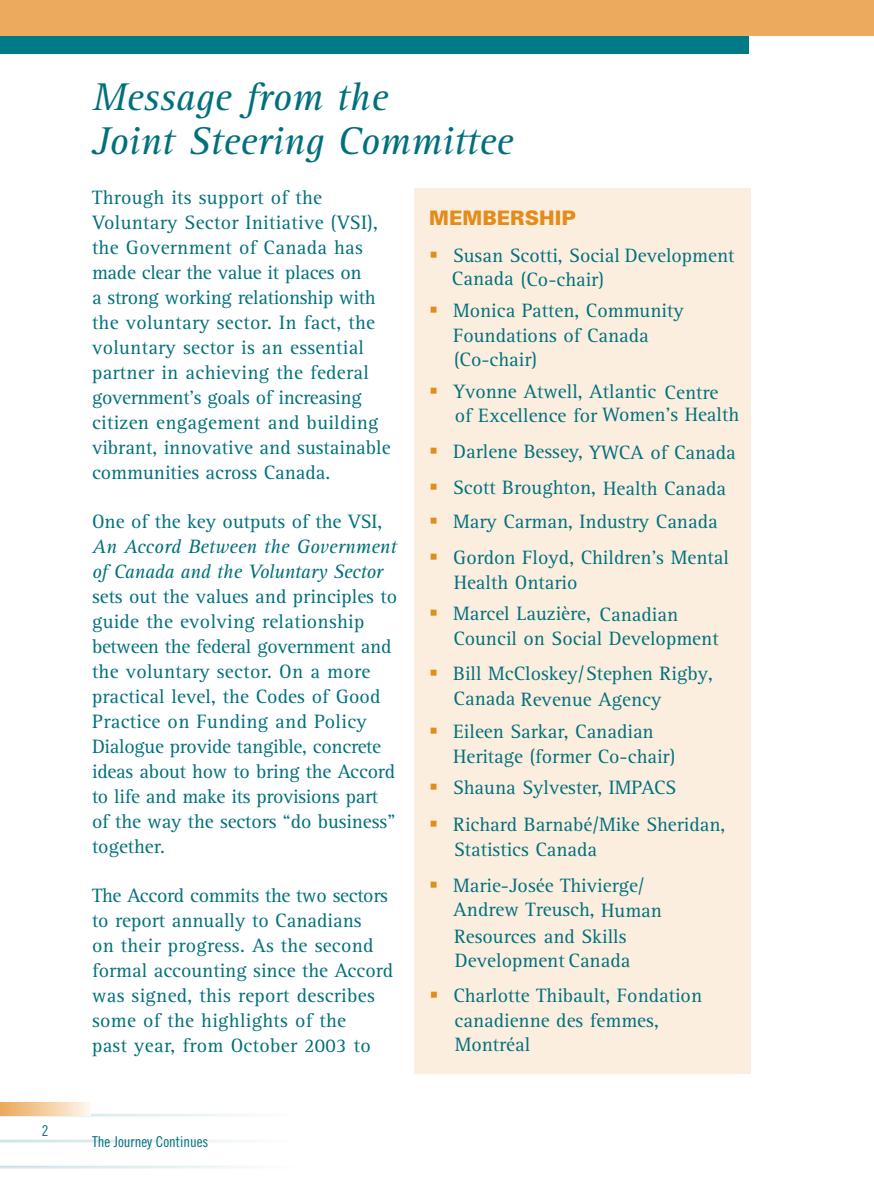
<style>
.page{position:relative;width:874px;height:1188px;background:#fff}
.page>*{position:absolute;margin:0;border:0;box-sizing:border-box;transform-origin:0 0}
.t1{font:italic 40px/44px "Rotis Serif";color:#00707c}
.t2{font:20px/25px "Rotis Serif";color:#00707c}
.t3{font:italic 20px/25px "Rotis Serif";letter-spacing:-.015em;color:#00707c}
.t4{font:900 20px "Univers";color:#e38c19}
.t5{font:15px "Trade Gothic Cond Eighteen";color:#00707c}
</style>
<div class="page">
<img style="left:0;top:1114px;width:250px;height:55px">
<div style="left:0;top:0;width:749px;height:54px;background:#007a86"></div>
<div style="left:0;top:0;width:874px;height:36px;background:#ecaa5c"></div>
<svg style="left:0;top:1102px;width:92px;height:13px"></svg>
<div style="left:414px;top:188px;width:336px;height:886px;background:#fceedf"></div>
<p class="t5" style="left:42px;top:1126px;width:8px">2</p>
<h1 class="t1" style="left:92px;top:78px;width:422px">Message from the<br>Joint Steering Committee</h1>
<p class="t2" style="left:92px;top:187px;width:300px">Through its support of the<br>Voluntary Sector Initiative (VSI), the Government of Canada has made clear the value it places on<br>a strong working relationship with the voluntary sector. In fact, the voluntary sector is an essential partner in achieving the federal government’s goals of increasing citizen engagement and building vibrant, innovative and sustainable communities across Canada.</p>
<p class="t2" style="left:92px;top:511px;width:292px">One of the key outputs of the VSI,</p>
<p class="t3" style="left:92px;top:536px;width:306px">An Accord Between the Government of Canada and the Voluntary Sector</p>
<p class="t2" style="left:92px;top:586px;width:307px">sets out the values and principles to guide the evolving relationship between the federal government and the voluntary sector. On a more practical level, the Codes of Good<br>Practice on Funding and Policy<br>Dialogue provide tangible, concrete ideas about how to bring the Accord to life and make its provisions part of the way the sectors “do business” together.</p>
<p class="t2" style="left:92px;top:885px;width:303px">The Accord commits the two sectors to report annually to Canadians<br>on their progress. As the second formal accounting since the Accord was signed, this report describes some of the highlights of the<br>past year, from October 2003 to</p>
<p class="t5" style="left:92px;top:1136px;width:118px">The Journey Continues</p>
<p class="t4" style="left:429px;top:211px;width:148px">MEMBERSHIP</p>
<p class="t2" style="left:452px;top:245px;width:284px;line-height:23.8px">Susan Scotti, Social Development<br>Canada (Co-chair)</p>
<p class="t2" style="left:453px;top:300px;width:232px">Monica Patten, Community<br>Foundations of Canada (Co-chair)</p>
<p class="t2" style="left:453px;top:382px;width:288px;line-height:23.2px">Yvonne Atwell, Atlantic Centre of Excellence for Women’s Health</p>
<p class="t2" style="left:453px;top:436px;width:284px;line-height:35.8px">Darlene Bessey, YWCA of Canada<br>Scott Broughton, Health Canada</p>
<p class="t2" style="left:453px;top:505px;width:277px;line-height:36.2px">Mary Carman, Industry Canada<br>Gordon Floyd, Children’s Mental</p>
<p class="t2" style="left:453px;top:569px;width:226px;line-height:31px">Health Ontario<br>Marcel Lauzière, Canadian</p>
<p class="t2" style="left:453px;top:622px;width:267px;line-height:35.2px">Council on Social Development<br>Bill McCloskey/Stephen Rigby,</p>
<p class="t2" style="left:453px;top:685px;width:210px;line-height:32.4px">Canada Revenue Agency<br>Eileen Sarkar, Canadian</p>
<p class="t2" style="left:453px;top:743px;width:225px;line-height:31px">Heritage (former Co-chair)<br>Shauna Sylvester, IMPACS</p>
<p class="t2" style="left:453px;top:814px;width:274px">Richard Barnabé/Mike Sheridan,</p>
<p class="t2" style="left:454px;top:839px;width:145px">Statistics Canada</p>
<p class="t2" style="left:453px;top:875px;width:193px">Marie-Josée Thivierge/</p>
<p class="t2" style="left:453px;top:898px;width:210px;line-height:26.8px">Andrew Treusch, Human<br>Resources and Skills</p>
<p class="t2" style="left:455px;top:950px;width:177px">Development Canada</p>
<p class="t2" style="left:453px;top:985px;width:250px">Charlotte Thibault, Fondation</p>
<p class="t2" style="left:455px;top:1009px;width:206px">canadienne des femmes,</p>
<p class="t2" style="left:455px;top:1033px;width:77px">Montréal</p>
</div>
